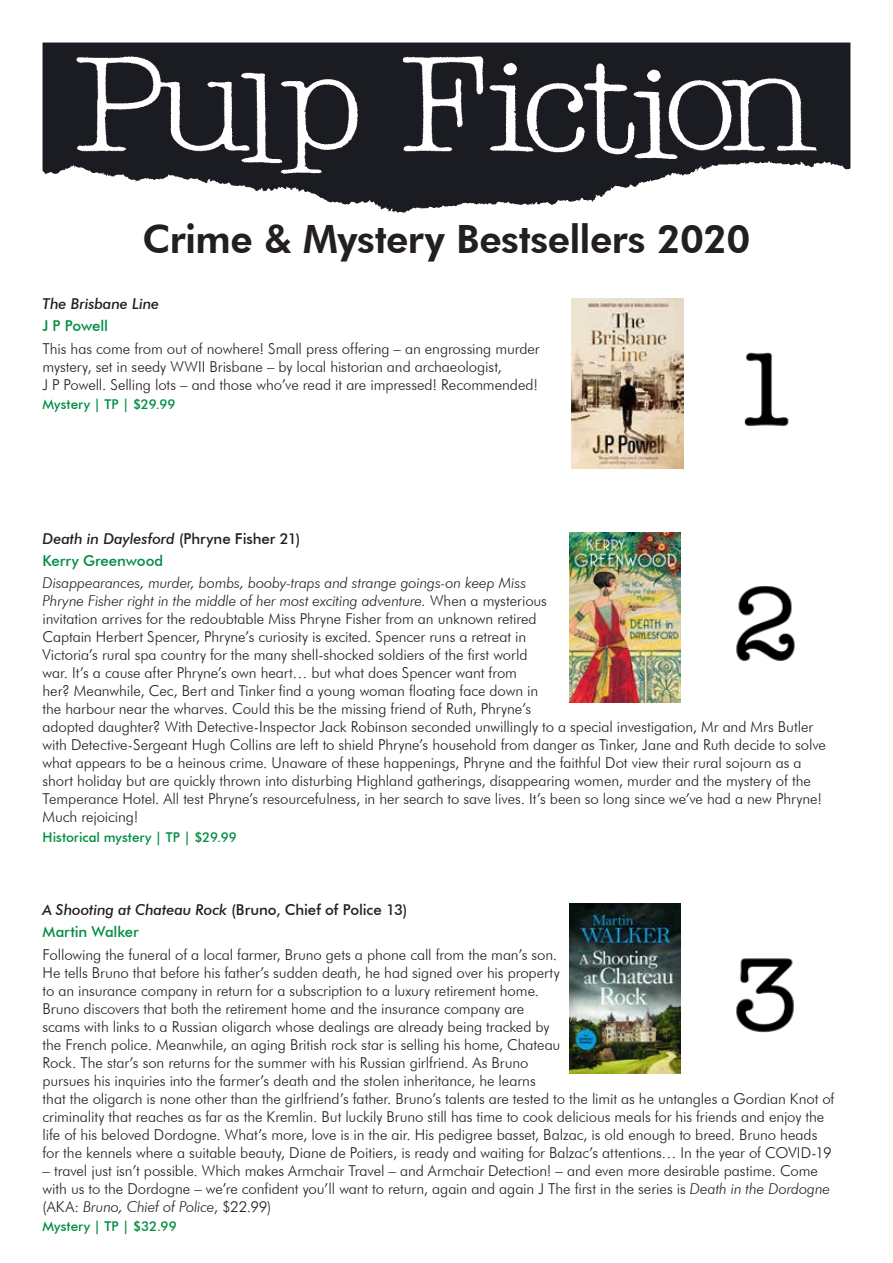
<style>
.page{position:relative;width:893px;height:1263px;background:#fff}
.page>*{position:absolute;margin:0;border:0;box-sizing:border-box;transform-origin:0 0}
.t1{font:800 39px "Futura BT";letter-spacing:-.015em;color:#231f20}
.t2{font:300 15px/18px "Futura BT";letter-spacing:-.005em;color:#231f20}
.t3{font:italic 500 15px/22.2px "Futura BT";letter-spacing:-.005em;color:#231f20}
.t4{font:500 15px/22.2px "Futura BT";letter-spacing:-.01em;color:#231f20}
.t5{font:500 15px "Futura BT";letter-spacing:-.015em;color:#008e42}
.t6{font:500 13.5px "Futura BT";letter-spacing:.005em;color:#008e42}
.s1{font-style:normal}
.s2{font-style:normal;color:#008e42}
.s3{font-style:italic}
.s4{color:#008e42}
</style>
<div class="page">
<svg style="left:43px;top:43px;width:807px;height:170px;fill:#1a1c21"></svg>
<img style="left:77px;top:56px;width:739px;height:117px">
<img style="left:680px;top:298px;width:109px;height:171px">
<img style="left:571px;top:298px;width:112px;height:170px">
<img style="left:569px;top:532px;width:226px;height:170px">
<img style="left:569px;top:904px;width:225px;height:170px">
<h1 class="t1" style="left:143px;top:215px;width:609px">Crime &amp; Mystery Bestsellers 2020</h1>
<p class="t3" style="left:43px;top:292px;width:118px">The Brisbane Line</p>
<p class="t5" style="left:43px;top:317px;width:67px">J P Powell</p>
<p class="t2" style="left:43px;top:339px;width:499px">This has come from out of nowhere! Small press offering – an engrossing murder mystery, set in seedy WWII Brisbane – by local historian and archaeologist,<br>J P Powell. Selling lots – and those who’ve read it are impressed! Recommended!</p>
<p class="t6" style="left:43px;top:396px;width:135px">Mystery | TP | $29.99</p>
<p class="t3" style="left:43px;top:527px;width:259px">Death in Daylesford <span class="s1">(Phryne Fisher 21)<br></span><span class="s2">Kerry Greenwood</span></p>
<p class="t2" style="left:43px;top:574px;width:785px"><span class="s3">Disappearances, murder, bombs, booby-traps and strange goings-on keep Miss<br>Phryne Fisher right in the middle of her most exciting adventure.</span> When a mysterious<br>invitation arrives for the redoubtable Miss Phryne Fisher from an unknown retired<br>Captain Herbert Spencer, Phryne’s curiosity is excited. Spencer runs a retreat in<br>Victoria’s rural spa country for the many shell-shocked soldiers of the first world<br>war. It’s a cause after Phryne’s own heart… but what does Spencer want from<br>her? Meanwhile, Cec, Bert and Tinker find a young woman floating face down in<br>the harbour near the wharves. Could this be the missing friend of Ruth, Phryne’s<br>adopted daughter? With Detective-Inspector Jack Robinson seconded unwillingly to a special investigation, Mr and Mrs Butler with Detective-Sergeant Hugh Collins are left to shield Phryne’s household from danger as Tinker, Jane and Ruth decide to solve what appears to be a heinous crime. Unaware of these happenings, Phryne and the faithful Dot view their rural sojourn as a short holiday but are quickly thrown into disturbing Highland gatherings, disappearing women, murder and the mystery of the Temperance Hotel. All test Phryne’s resourcefulness, in her search to save lives. It’s been so long since we’ve had a new Phryne!<br>Much rejoicing!</p>
<p class="t6" style="left:43px;top:828px;width:196px">Historical mystery | TP | $29.99</p>
<p class="t4" style="left:43px;top:898px;width:366px"><span class="s3">A Shooting at Chateau Rock</span> (Bruno, Chief of Police 13)<br><span class="s4">Martin Walker</span></p>
<p class="t2" style="left:43px;top:945px;width:793px">Following the funeral of a local farmer, Bruno gets a phone call from the man’s son.<br>He tells Bruno that before his father’s sudden death, he had signed over his property<br>to an insurance company in return for a subscription to a luxury retirement home.<br>Bruno discovers that both the retirement home and the insurance company are<br>scams with links to a Russian oligarch whose dealings are already being tracked by<br>the French police. Meanwhile, an aging British rock star is selling his home, Chateau<br>Rock. The star’s son returns for the summer with his Russian girlfriend. As Bruno<br>pursues his inquiries into the farmer’s death and the stolen inheritance, he learns<br>that the oligarch is none other than the girlfriend’s father. Bruno’s talents are tested to the limit as he untangles a Gordian Knot of criminality that reaches as far as the Kremlin. But luckily Bruno still has time to cook delicious meals for his friends and enjoy the life of his beloved Dordogne. What’s more, love is in the air. His pedigree basset, Balzac, is old enough to breed. Bruno heads for the kennels where a suitable beauty, Diane de Poitiers, is ready and waiting for Balzac’s attentions… In the year of COVID-19</p>
<p class="t2" style="left:43px;top:1161px;width:789px">– travel just isn’t possible. Which makes Armchair Travel – and Armchair Detection! – and even more desirable pastime. Come with us to the Dordogne – we’re confident you’ll want to return, again and again J The first in the series is <span class="s3">Death in the Dordogne </span>(AKA: <span class="s3">Bruno, Chief of Police</span>, $22.99)</p>
<p class="t6" style="left:43px;top:1218px;width:136px">Mystery | TP | $32.99</p>
</div>
